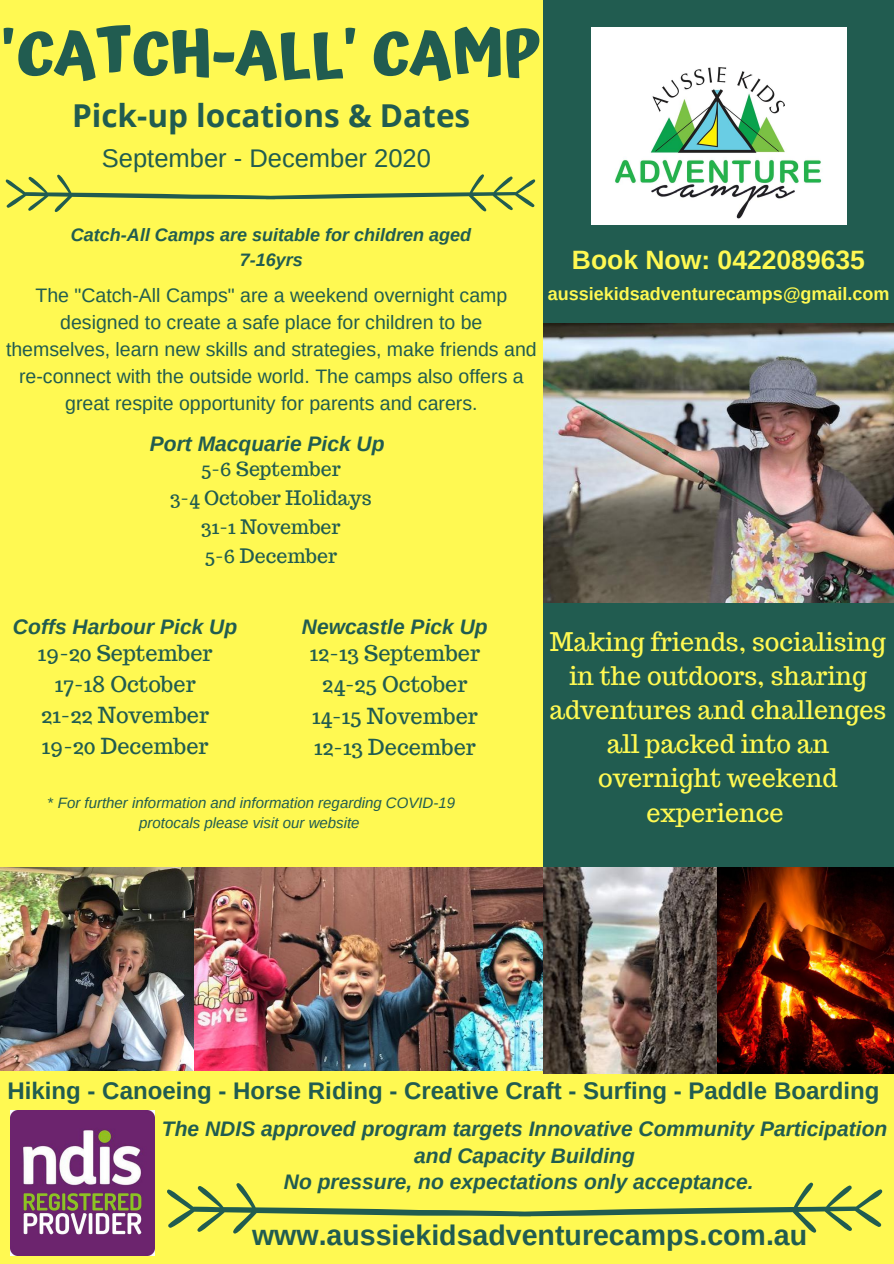
<style>
.page{position:relative;width:894px;height:1264px;background:#fff}
.page>*{position:absolute;margin:0;border:0;box-sizing:border-box;transform-origin:0 0}
.t1{font:700 61.5px "Atma";color:#215c50}
.t2{font:700 31.5px "Open Sans";color:#215c50}
.t3{font:700 28.5px "Arimo";color:#215c50}
.t4{font:700 26.55px "Arimo";color:#fff952}
.t5{font:25.5px "Arimo";color:#215c50}
.t6{font:25.05px/34.2px "Trocchi";color:#fff952;text-align:center}
.t7{font:700 24px "Arimo";color:#215c50}
.t8{font:21.6px/31.2px "Trocchi";color:#215c50;text-align:center}
.t9{font:italic 700 21px/26.4px "Arimo";color:#215c50;text-align:center}
.t10{font:19.5px/27px "Arimo";color:#215c50;text-align:center}
.t11{font:19.5px/29px "Trocchi";color:#215c50;text-align:center}
.t12{font:italic 700 18px/24.8px "Arimo";color:#215c50;text-align:center}
.t13{font:700 18px "Arimo";color:#fff952}
.t14{font:italic 15px/20.2px "Arimo";color:#215c50;text-align:center}
.s1{font-style:normal}
</style>
<div class="page">
<div style="left:0;top:0;width:893px;height:1263px;background:#fff952"></div>
<div style="left:543px;top:0;width:350px;height:1073px;background:#215c50"></div>
<img style="left:591px;top:27px;width:255px;height:197px">
<img style="left:11px;top:1110px;width:144px;height:144px">
<svg style="left:167px;top:1182px;width:715px;height:51px"></svg>
<svg style="left:5px;top:174px;width:530px;height:38px"></svg>
<img style="left:0;top:867px;width:543px;height:203px">
<img style="left:543px;top:324px;width:350px;height:278px">
<img style="left:543px;top:867px;width:174px;height:206px">
<img style="left:717px;top:867px;width:176px;height:206px">
<h1 class="t1" style="left:1px;top:17px;width:542px">'CATCH-ALL' CAMP</h1>
<h2 class="t2" style="left:72px;top:93px;width:399px">Pick-up locations &amp; Dates</h2>
<h3 class="t5" style="left:102px;top:144px;width:330px">September - December 2020</h3>
<p class="t12" style="left:71px;top:222px;width:402px">Catch-All Camps are suitable for children aged<br>7-16yrs</p>
<p class="t10" style="left:6px;top:282px;width:532px">The "Catch-All Camps" are a weekend overnight camp designed to create a safe place for children to be themselves, learn new skills and strategies, make friends and re-connect with the outside world. The camps also offers a great respite opportunity for parents and carers.</p>
<p class="t9" style="left:150px;top:431px;width:236px">Port Macquarie Pick Up</p>
<p class="t11" style="left:170px;top:454px;width:203px">5-6 September<br>3-4 October Holidays<br>31-1 November<br>5-6 December</p>
<h3 class="t4" style="left:571px;top:245px;width:294px">Book Now: 0422089635</h3>
<p class="t13" style="left:547px;top:283px;width:343px">aussiekidsadventurecamps@gmail.com</p>
<p class="t9" style="left:13px;top:614px;width:226px">Coffs Harbour Pick Up</p>
<p class="t8" style="left:38px;top:637px;width:176px">19-20 September<br>17-18 October<br>21-22 November<br>19-20 December</p>
<p class="t9" style="left:302px;top:614px;width:187px">Newcastle Pick Up</p>
<p class="t8" style="left:309px;top:637px;width:172px">12-13 September<br>24-25 October<br>14-15 November<br>12-13 December</p>
<p class="t14" style="left:48px;top:792px;width:409px"><span class="s1">*</span> For further information and information regarding COVID-19 protocals please visit our website</p>
<p class="t6" style="left:549px;top:624px;width:338px">Making friends, socialising in the outdoors, sharing adventures and challenges all packed into an overnight weekend experience</p>
<p class="t7" style="left:8px;top:1076px;width:873px">Hiking - Canoeing - Horse Riding - Creative Craft - Surfing - Paddle Boarding</p>
<p class="t9" style="left:162px;top:1115px;width:726px">The NDIS approved program targets Innovative Community Participation and Capacity Building<br>No pressure, no expectations only acceptance.</p>
<h3 class="t3" style="left:252px;top:1219px;width:556px">www.aussiekidsadventurecamps.com.au</h3>
</div>
